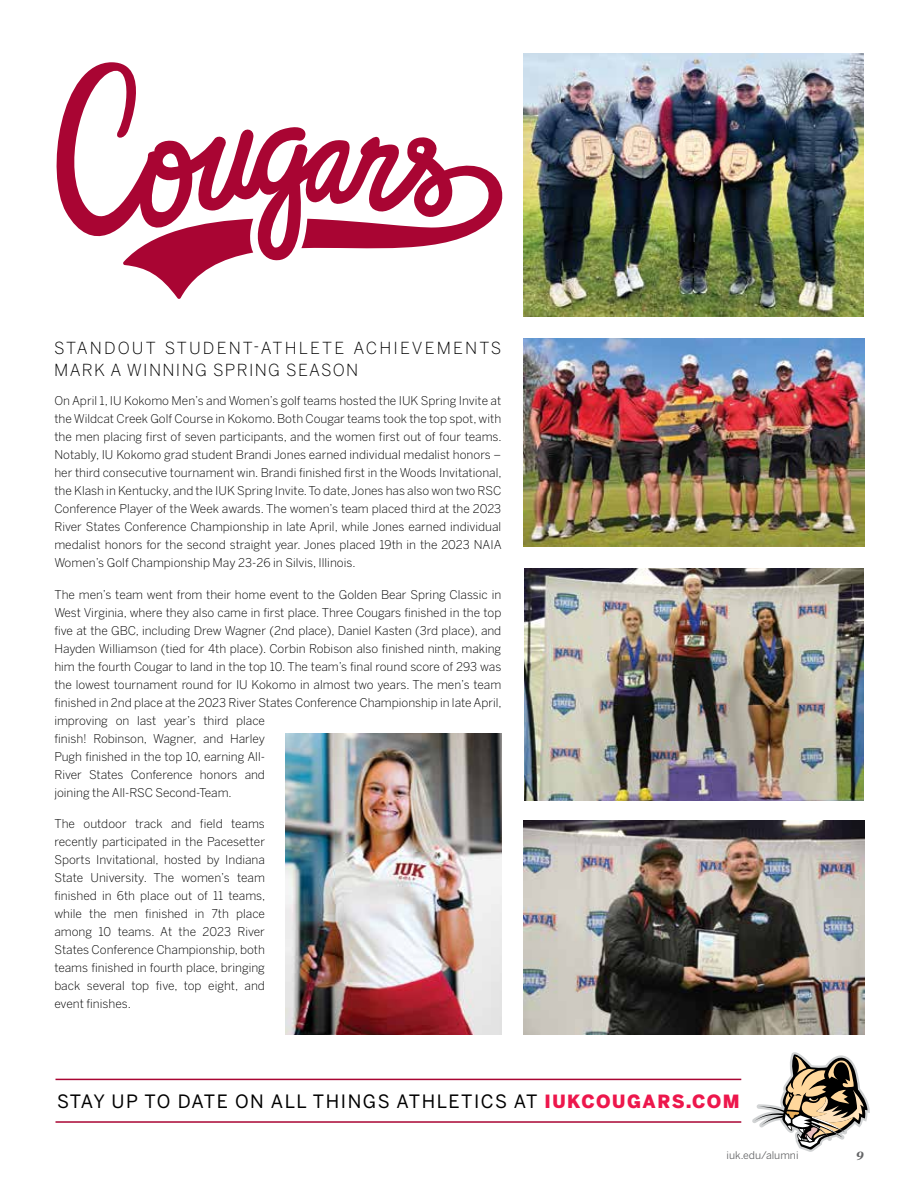
<style>
.page{position:relative;width:918px;height:1188px;background:#fff}
.page>*{position:absolute;margin:0;border:0;box-sizing:border-box;transform-origin:0 0}
.t1{font:18.3px "Benton Sans";letter-spacing:.085em;color:#000}
.t2{font:300 16.5px/22.5px "Benton Sans";letter-spacing:.09em;color:#000}
.t3{font:300 12px/18px "Benton Sans";letter-spacing:-.005em;color:#000;text-align:justify}
.t4{font:italic 700 12px "Georgia Pro";color:#636466}
.t5{font:10.5px "Benton Sans";color:#636466}
.s1{font-weight:900;color:#ed174c}
</style>
<div class="page">
<img style="left:525px;top:569px;width:339px;height:231px">
<img style="left:523px;top:53px;width:341px;height:264px">
<hr style="left:56px;top:1079px;width:685px;height:1px;background:#a90533">
<svg style="left:752px;top:1052px;width:118px;height:100px"></svg>
<hr style="left:56px;top:1121px;width:685px;height:2px;background:#a90533">
<svg style="left:56px;top:62px;width:447px;height:199px"></svg>
<svg style="left:123px;top:153px;width:130px;height:146px"></svg>
<svg style="left:263px;top:194px;width:26px;height:54px"></svg>
<svg style="left:313px;top:150px;width:28px;height:44px"></svg>
<svg style="left:415px;top:145px;width:10px;height:9px"></svg>
<svg style="left:421px;top:184px;width:22px;height:25px"></svg>
<img style="left:523px;top:821px;width:341px;height:213px">
<img style="left:523px;top:339px;width:341px;height:207px">
<img style="left:285px;top:733px;width:216px;height:301px">
<h2 class="t2" style="left:54px;top:336px;width:449px">STANDOUT STUDENT-ATHLETE ACHIEVEMENTS<br>MARK A WINNING SPRING SEASON</h2>
<p class="t3" style="left:54px;top:392px;width:449px">On April 1, IU Kokomo Men’s and Women’s golf teams hosted the IUK Spring Invite at the Wildcat Creek Golf Course in Kokomo. Both Cougar teams took the top spot, with the men placing first of seven participants, and the women first out of four teams.<br>Notably, IU Kokomo grad student Brandi Jones earned individual medalist honors – her third consecutive tournament win. Brandi finished first in the Woods Invitational, the Klash in Kentucky, and the IUK Spring Invite. To date, Jones has also won two RSC Conference Player of the Week awards. The women’s team placed third at the 2023<br>River States Conference Championship in late April, while Jones earned individual medalist honors for the second straight year. Jones placed 19th in the 2023 NAIA Women’s Golf Championship May 23-26 in Silvis, Illinois.</p>
<p class="t3" style="left:54px;top:585px;width:449px;text-align:left">The men’s team went from their home event to the Golden Bear Spring Classic in West Virginia, where they also came in first place. Three Cougars finished in the top five at the GBC, including Drew Wagner (2nd place), Daniel Kasten (3rd place), and Hayden Williamson (tied for 4th place). Corbin Robison also finished ninth, making him the fourth Cougar to land in the top 10. The team’s final round score of 293 was the lowest tournament round for IU Kokomo in almost two years. The men’s team finished in 2nd place at the 2023 River States Conference Championship in late April, improving on last year’s third place<br>finish! Robinson, Wagner, and Harley<br>Pugh finished in the top 10, earning All-<br>River States Conference honors and<br>joining the All-RSC Second-Team.</p>
<p class="t3" style="left:54px;top:815px;width:212px">The outdoor track and field teams recently participated in the Pacesetter Sports Invitational, hosted by Indiana State University. The women’s team finished in 6th place out of 11 teams, while the men finished in 7th place among 10 teams. At the 2023 River States Conference Championship, both teams finished in fourth place, bringing back several top five, top eight, and event finishes.</p>
<h1 class="t1" style="left:57px;top:1091px;width:684px">STAY UP TO DATE ON ALL THINGS ATHLETICS AT <span class="s1">IUKCOUGARS.COM</span></h1>
<p class="t5" style="left:727px;top:1149px;width:74px">iuk.edu/alumni</p>
<p class="t4" style="left:856px;top:1149px;width:9px">9</p>
</div>
